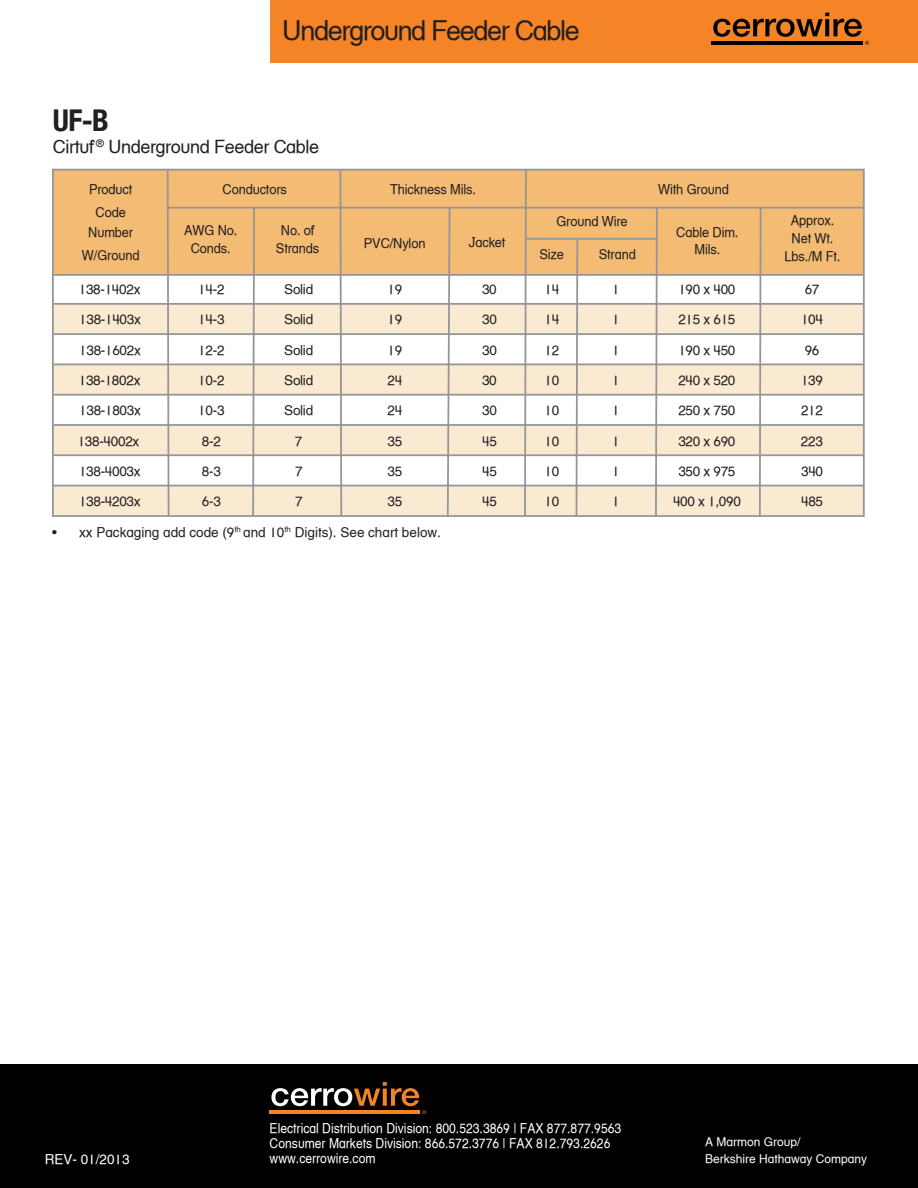
<style>
.page{position:relative;width:918px;height:1188px;background:#fff}
.page>*{position:absolute;margin:0;border:0;box-sizing:border-box;transform-origin:0 0}
.t1{font:700 condensed 30px "Helvetica Neue LT Com";color:#231f20}
.t2{font:27px "Helvetica Textbook LT";letter-spacing:-.05em;color:#231f20}
.t3{font:18px "Helvetica Textbook LT";letter-spacing:-.02em;color:#231f20}
.t4{font:13.5px "Helvetica Textbook LT";letter-spacing:-.02em;color:#231f20}
.t5{font:13.5px "Helvetica Textbook LT";letter-spacing:-.02em;color:#231f20;scale:.95 1}
.t6{font:13.5px "Helvetica Textbook LT";color:#fff;scale:.9 1}
.t7{font:13.5px "Helvetica Textbook LT";color:#231f20}
.t8{font:13.5px "Helvetica Textbook LT";color:#fff}
.t9{font:12px "Helvetica Textbook LT";color:#fff}
</style>
<div class="page">
<div style="left:52px;top:304px;width:812px;height:29px;background:#faead1"></div>
<div style="left:52px;top:364px;width:812px;height:30px;background:#faead1"></div>
<div style="left:52px;top:425px;width:812px;height:29px;background:#faead1"></div>
<div style="left:52px;top:486px;width:812px;height:29px;background:#faead1"></div>
<div style="left:53px;top:169px;width:811px;height:105px;background:#f3bb73"></div>
<div style="left:52px;top:169px;width:813px;height:348px;border:2px solid #939598"></div>
<hr style="left:167px;top:207px;width:697px;height:2px;background:#939598">
<hr style="left:526px;top:238px;width:132px;height:2px;background:#939598">
<hr style="left:53px;top:274px;width:811px;height:2px;background:#939598">
<hr style="left:53px;top:303px;width:811px;height:2px;background:#939598">
<hr style="left:53px;top:333px;width:811px;height:2px;background:#939598">
<hr style="left:53px;top:364px;width:811px;height:1px;background:#939598">
<hr style="left:53px;top:394px;width:811px;height:2px;background:#939598">
<hr style="left:53px;top:424px;width:811px;height:2px;background:#939598">
<hr style="left:53px;top:454px;width:811px;height:2px;background:#939598">
<hr style="left:53px;top:485px;width:811px;height:1px;background:#939598">
<svg style="left:166px;top:169px;width:4px;height:348px"></svg>
<svg style="left:251px;top:206px;width:5px;height:311px"></svg>
<svg style="left:339px;top:169px;width:4px;height:348px"></svg>
<svg style="left:446px;top:206px;width:5px;height:311px"></svg>
<svg style="left:523px;top:169px;width:5px;height:348px"></svg>
<svg style="left:575px;top:237px;width:4px;height:280px"></svg>
<svg style="left:654px;top:206px;width:5px;height:311px"></svg>
<svg style="left:758px;top:206px;width:4px;height:311px"></svg>
<div style="left:270px;top:0;width:648px;height:62px;background:#f58427"></div>
<hr style="left:711px;top:41px;width:152px;height:4px;background:#000">
<svg style="left:713px;top:13px;width:156px;height:32px"></svg>
<div style="left:0;top:1064px;width:918px;height:124px;background:#000"></div>
<hr style="left:270px;top:1110px;width:150px;height:4px;background:#f58427">
<svg style="left:271px;top:1082px;width:155px;height:32px"></svg>
<p class="t2" style="left:282px;top:15px;width:299px">Underground Feeder Cable</p>
<p class="t1" style="left:53px;top:102px;width:58px">UF-B</p>
<p class="t3" style="left:53px;top:136px;width:268px">Cirtuf <sup>®</sup> Underground Feeder Cable</p>
<p class="t5" style="left:89px;top:181px;width:47px">Product</p>
<p class="t5" style="left:390px;top:181px;width:92px">Thickness Mils.</p>
<p class="t5" style="left:96px;top:204px;width:33px">Code</p>
<p class="t5" style="left:88px;top:224px;width:49px">Number</p>
<p class="t5" style="left:82px;top:247px;width:62px">W/Ground</p>
<p class="t5" style="left:223px;top:181px;width:69px">Conductors</p>
<p class="t5" style="left:184px;top:222px;width:58px">AWG No.</p>
<p class="t5" style="left:191px;top:240px;width:44px">Conds.</p>
<p class="t5" style="left:281px;top:222px;width:37px">No. of</p>
<p class="t5" style="left:276px;top:240px;width:47px">Strands</p>
<p class="t5" style="left:364px;top:235px;width:66px">PVC/Nylon</p>
<p class="t5" style="left:469px;top:235px;width:40px">Jacket</p>
<p class="t5" style="left:556px;top:214px;width:77px">Ground Wire</p>
<p class="t5" style="left:539px;top:246px;width:27px">Size</p>
<p class="t5" style="left:599px;top:246px;width:41px">Strand</p>
<p class="t5" style="left:658px;top:181px;width:76px">With Ground</p>
<p class="t5" style="left:676px;top:224px;width:67px">Cable Dim.</p>
<p class="t5" style="left:694px;top:242px;width:29px">Mils.</p>
<p class="t5" style="left:791px;top:213px;width:47px">Approx.</p>
<p class="t5" style="left:792px;top:230px;width:46px">Net Wt.</p>
<p class="t5" style="left:785px;top:248px;width:60px">Lbs./M Ft.</p>
<p class="t4" style="left:79px;top:281px;width:63px">138-1402x</p>
<p class="t4" style="left:198px;top:281px;width:28px">14-2</p>
<p class="t4" style="left:284px;top:281px;width:30px">Solid</p>
<p class="t4" style="left:388px;top:281px;width:16px">19</p>
<p class="t4" style="left:482px;top:281px;width:16px">30</p>
<p class="t4" style="left:544px;top:281px;width:16px">14</p>
<p class="t4" style="left:612px;top:281px;width:9px">1</p>
<p class="t4" style="left:678px;top:281px;width:59px">190 x 400</p>
<p class="t4" style="left:805px;top:281px;width:16px">67</p>
<p class="t4" style="left:79px;top:312px;width:63px">138-1403x</p>
<p class="t4" style="left:198px;top:312px;width:28px">14-3</p>
<p class="t4" style="left:284px;top:312px;width:30px">Solid</p>
<p class="t4" style="left:388px;top:312px;width:16px">19</p>
<p class="t4" style="left:482px;top:312px;width:16px">30</p>
<p class="t4" style="left:544px;top:312px;width:16px">14</p>
<p class="t4" style="left:612px;top:312px;width:9px">1</p>
<p class="t4" style="left:678px;top:312px;width:59px">215 x 615</p>
<p class="t4" style="left:801px;top:312px;width:23px">104</p>
<p class="t4" style="left:79px;top:342px;width:63px">138-1602x</p>
<p class="t4" style="left:198px;top:342px;width:28px">12-2</p>
<p class="t4" style="left:284px;top:342px;width:30px">Solid</p>
<p class="t4" style="left:388px;top:342px;width:16px">19</p>
<p class="t4" style="left:482px;top:342px;width:16px">30</p>
<p class="t4" style="left:544px;top:342px;width:16px">12</p>
<p class="t4" style="left:612px;top:342px;width:9px">1</p>
<p class="t4" style="left:678px;top:342px;width:59px">190 x 450</p>
<p class="t4" style="left:805px;top:342px;width:16px">96</p>
<p class="t4" style="left:79px;top:372px;width:63px">138-1802x</p>
<p class="t4" style="left:198px;top:372px;width:28px">10-2</p>
<p class="t4" style="left:284px;top:372px;width:30px">Solid</p>
<p class="t4" style="left:388px;top:372px;width:16px">24</p>
<p class="t4" style="left:482px;top:372px;width:16px">30</p>
<p class="t4" style="left:544px;top:372px;width:16px">10</p>
<p class="t4" style="left:612px;top:372px;width:9px">1</p>
<p class="t4" style="left:678px;top:372px;width:59px">240 x 520</p>
<p class="t4" style="left:801px;top:372px;width:23px">139</p>
<p class="t4" style="left:79px;top:403px;width:63px">138-1803x</p>
<p class="t4" style="left:198px;top:403px;width:28px">10-3</p>
<p class="t4" style="left:284px;top:403px;width:30px">Solid</p>
<p class="t4" style="left:388px;top:403px;width:16px">24</p>
<p class="t4" style="left:482px;top:403px;width:16px">30</p>
<p class="t4" style="left:544px;top:403px;width:16px">10</p>
<p class="t4" style="left:612px;top:403px;width:9px">1</p>
<p class="t4" style="left:678px;top:403px;width:59px">250 x 750</p>
<p class="t4" style="left:801px;top:403px;width:23px">212</p>
<p class="t4" style="left:78px;top:433px;width:63px">138-4002x</p>
<p class="t4" style="left:202px;top:433px;width:20px">8-2</p>
<p class="t4" style="left:295px;top:433px;width:9px">7</p>
<p class="t4" style="left:388px;top:433px;width:16px">35</p>
<p class="t4" style="left:482px;top:433px;width:16px">45</p>
<p class="t4" style="left:544px;top:433px;width:16px">10</p>
<p class="t4" style="left:612px;top:433px;width:9px">1</p>
<p class="t4" style="left:678px;top:433px;width:59px">320 x 690</p>
<p class="t4" style="left:801px;top:433px;width:23px">223</p>
<p class="t4" style="left:79px;top:463px;width:63px">138-4003x</p>
<p class="t4" style="left:202px;top:463px;width:20px">8-3</p>
<p class="t4" style="left:295px;top:463px;width:9px">7</p>
<p class="t4" style="left:388px;top:463px;width:16px">35</p>
<p class="t4" style="left:482px;top:463px;width:16px">45</p>
<p class="t4" style="left:544px;top:463px;width:16px">10</p>
<p class="t4" style="left:612px;top:463px;width:9px">1</p>
<p class="t4" style="left:678px;top:463px;width:59px">350 x 975</p>
<p class="t4" style="left:801px;top:463px;width:23px">340</p>
<p class="t4" style="left:79px;top:493px;width:63px">138-4203x</p>
<p class="t4" style="left:202px;top:493px;width:20px">6-3</p>
<p class="t4" style="left:295px;top:493px;width:9px">7</p>
<p class="t4" style="left:388px;top:493px;width:16px">35</p>
<p class="t4" style="left:482px;top:493px;width:16px">45</p>
<p class="t4" style="left:544px;top:493px;width:16px">10</p>
<p class="t4" style="left:612px;top:493px;width:9px">1</p>
<p class="t4" style="left:673px;top:493px;width:69px">400 x 1,090</p>
<p class="t4" style="left:801px;top:493px;width:23px">485</p>
<p class="t7" style="left:52px;top:524px;width:390px">• xx Packaging add code (9<sup>th</sup> and 10<sup>th</sup> Digits). See chart below.</p>
<p class="t6" style="left:270px;top:1120px;width:392px">Electrical Distribution Division: 800.523.3869 | FAX 877.877.9563</p>
<p class="t6" style="left:270px;top:1135px;width:380px">Consumer Markets Division: 866.572.3776 | FAX 812.793.2626</p>
<p class="t6" style="left:270px;top:1150px;width:119px">www.cerrowire.com</p>
<p class="t9" style="left:705px;top:1135px;width:97px">A Marmon Group/</p>
<p class="t8" style="left:45px;top:1152px;width:86px">REV- 01/2013</p>
<p class="t9" style="left:705px;top:1151px;width:164px">Berkshire Hathaway Company</p>
</div>
